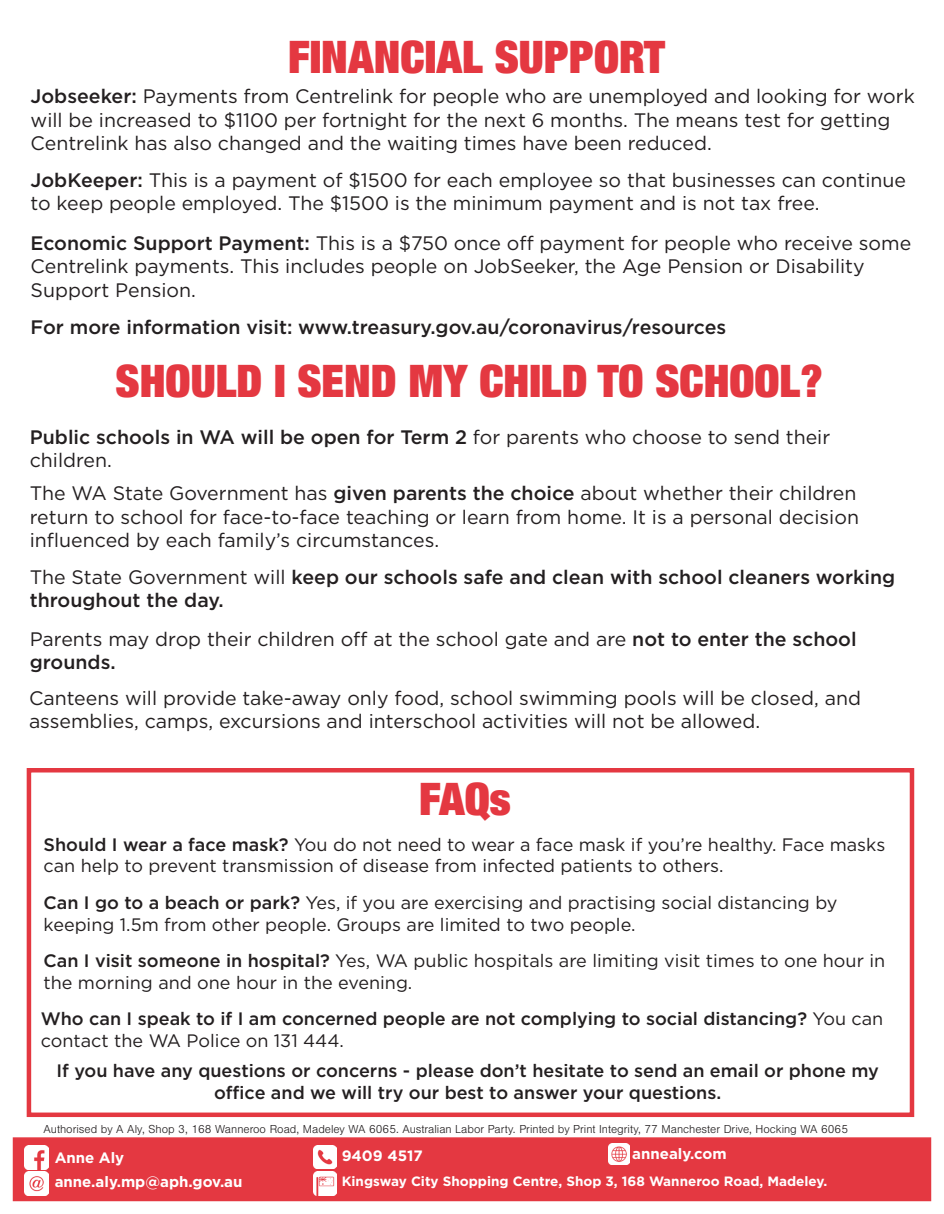
<style>
.page{position:relative;width:944px;height:1214px;background:#fff}
.page>*{position:absolute;margin:0;border:0;box-sizing:border-box;transform-origin:0 0}
.t1{font:900 condensed 45px "Helvetica Neue LT Std";color:#e43841}
.t2{font:19.5px/23.4px "Gotham";color:#231f20}
.t3{font:500 19.5px/23.4px "Gotham";color:#231f20}
.t4{font:18px/21.6px "Gotham";color:#231f20}
.t5{font:500 18px/21.6px "Gotham";color:#231f20}
.t6{font:700 15px "Gotham";color:#fff}
.t7{font:700 13.5px "Gotham";color:#fff}
.t8{font:300 12px "Nimbus San";color:#231f20}
.s1{font-weight:500}
.s2{font-weight:400}
</style>
<div class="page">
<div style="left:27px;top:768px;width:887px;height:349px;background:#fff;border:4px solid #e43841"></div>
<div style="left:13px;top:1137px;width:918px;height:64px;background:#e43841;border:2px solid #e43841"></div>
<img style="left:24px;top:1171px;width:24px;height:24px">
<img style="left:314px;top:1145px;width:23px;height:23px">
<img style="left:313px;top:1171px;width:24px;height:24px">
<img style="left:608px;top:1143px;width:21px;height:21px">
<img style="left:24px;top:1145px;width:24px;height:24px">
<p class="t1" style="left:288px;top:28px;width:378px">FINANCIAL SUPPORT</p>
<p class="t2" style="left:31px;top:84px;width:885px"><span class="s1">Jobseeker:</span> Payments from Centrelink for people who are unemployed and looking for work will be increased to $1100 per fortnight for the next 6 months. The means test for getting<br>Centrelink has also changed and the waiting times have been reduced.</p>
<p class="t2" style="left:31px;top:167px;width:877px"><span class="s1">JobKeeper:</span> This is a payment of $1500 for each employee so that businesses can continue to keep people employed. The $1500 is the minimum payment and is not tax free.</p>
<p class="t2" style="left:31px;top:231px;width:882px"><span class="s1">Economic Support Payment:</span> This is a $750 once off payment for people who receive some<br>Centrelink payments. This includes people on JobSeeker, the Age Pension or Disability<br>Support Pension.</p>
<p class="t3" style="left:31px;top:315px;width:697px">For more information visit: www.treasury.gov.au/coronavirus/resources</p>
<p class="t1" style="left:116px;top:352px;width:708px">SHOULD I SEND MY CHILD TO SCHOOL?</p>
<p class="t2" style="left:30px;top:425px;width:802px"><span class="s1">Public schools in WA will be open for Term 2</span> for parents who choose to send their children.</p>
<p class="t2" style="left:30px;top:481px;width:830px">The WA State Government has <span class="s1">given parents the choice</span> about whether their children return to school for face-to-face teaching or learn from home. It is a personal decision influenced by each family’s circumstances.</p>
<p class="t3" style="left:30px;top:564px;width:867px"><span class="s2">The State Government will</span> keep our schools safe and clean with school cleaners working throughout the day.</p>
<p class="t2" style="left:30px;top:627px;width:828px">Parents may drop their children off at the school gate and are <span class="s1">not to enter the school grounds.</span></p>
<p class="t2" style="left:29px;top:686px;width:833px">Canteens will provide take-away only food, school swimming pools will be closed, and assemblies, camps, excursions and interschool activities will not be allowed.</p>
<p class="t1" style="left:419px;top:770px;width:93px">FAQs</p>
<p class="t4" style="left:44px;top:833px;width:843px"><span class="s1">Should I wear a face mask?</span> You do not need to wear a face mask if you’re healthy. Face masks can help to prevent transmission of disease from infected patients to others.</p>
<p class="t4" style="left:44px;top:891px;width:795px"><span class="s1">Can I go to a beach or park?</span> Yes, if you are exercising and practising social distancing by keeping 1.5m from other people. Groups are limited to two people.</p>
<p class="t4" style="left:44px;top:949px;width:843px"><span class="s1">Can I visit someone in hospital?</span> Yes, WA public hospitals are limiting visit times to one hour in the morning and one hour in the evening.</p>
<p class="t5" style="left:41px;top:1007px;width:844px">Who can I speak to if I am concerned people are not complying to social distancing? <span class="s2">You can contact the WA Police on 131 444.</span></p>
<p class="t5" style="left:56px;top:1060px;width:824px;text-align:center">If you have any questions or concerns - please don’t hesitate to send an email or phone my office and we will try our best to answer your questions.</p>
<p class="t8" style="left:44px;top:1122px;width:806px">Authorised by A Aly, Shop 3, 168 Wanneroo Road, Madeley WA 6065. Australian Labor Party. Printed by Print Integrity, 77 Manchester Drive, Hocking WA 6065</p>
<p class="t6" style="left:55px;top:1147px;width:71px">Anne Aly</p>
<p class="t6" style="left:55px;top:1171px;width:189px">anne.aly.mp@aph.gov.au</p>
<p class="t6" style="left:632px;top:1143px;width:96px">annealy.com</p>
<p class="t6" style="left:342px;top:1146px;width:83px">9409 4517</p>
<p class="t7" style="left:342px;top:1172px;width:487px">Kingsway City Shopping Centre, Shop 3, 168 Wanneroo Road, Madeley.</p>
</div>
